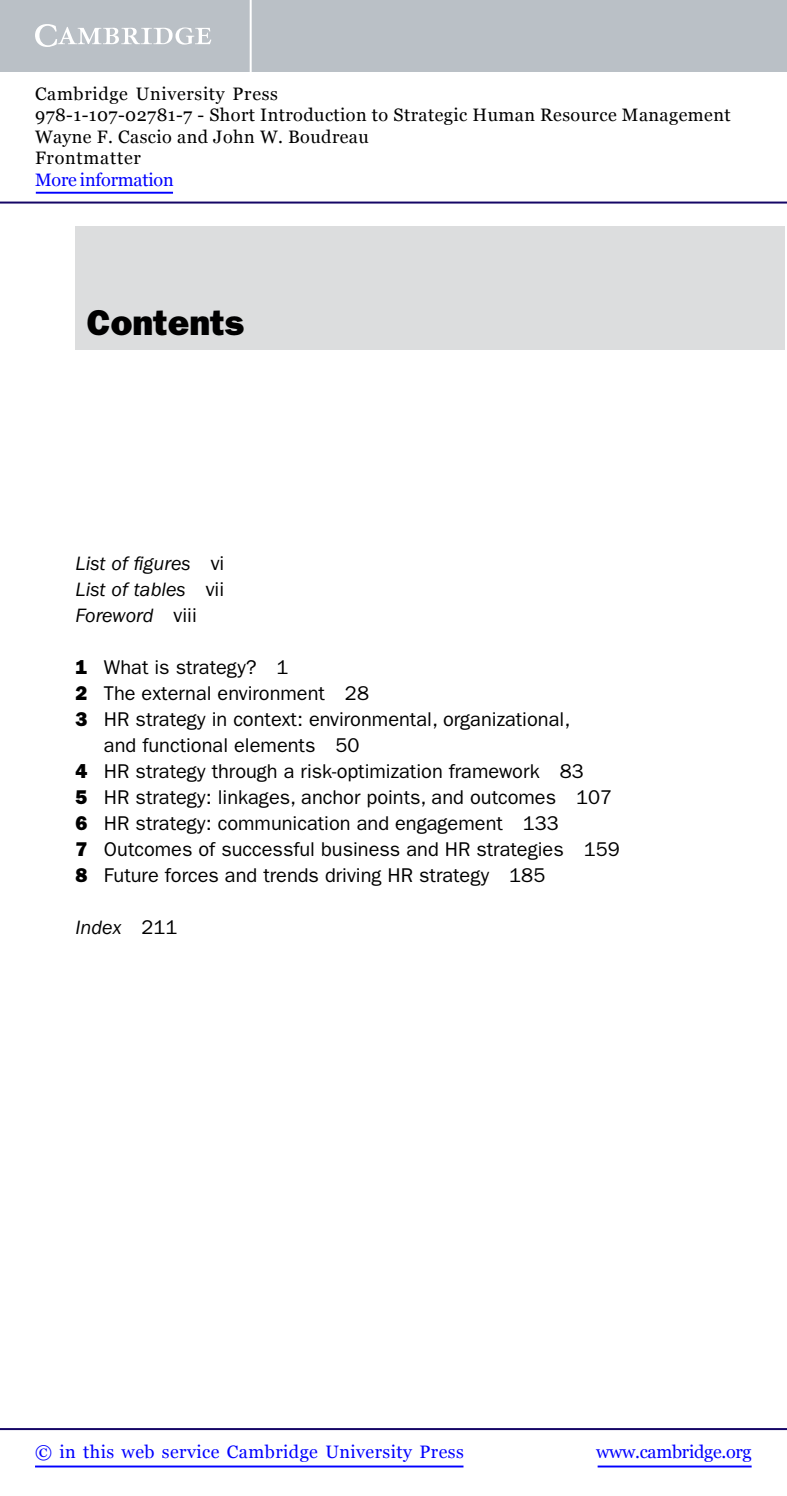
<style>
.page{position:relative;width:787px;height:1496px;background:#fff}
.page>*{position:absolute;margin:0;border:0;box-sizing:border-box;transform-origin:0 0}
.t1{font:36px "ITC Franklin Gothic Std Hvy";color:#000}
.t2{font:20px "ITC Franklin Gothic Std";color:#000}
.t3{font:italic 20px/26px "ITC Franklin Gothic Std";color:#000;text-align:justify}
.t4{font:18px/21.6px "Georgia";letter-spacing:.025em;color:#000}
.t5{font:18px "Georgia";letter-spacing:.025em;color:#00f}
.t6{font:18px "Georgia";letter-spacing:-.015em;color:#00f}
.t7{font:18px "Georgia";letter-spacing:-.01em;color:#00f}
.s1{font-style:normal}
.s2{font-family:"ITC Franklin Gothic Std Hvy"}
</style>
<div class="page">
<div style="left:76px;top:226px;width:708px;height:123px;background:#dcddde"></div>
<hr style="left:597px;top:1466px;width:154px;height:1px;background:#00f">
<hr style="left:0;top:1428px;width:786px;height:2px;background:#150666">
<hr style="left:35px;top:1466px;width:428px;height:1px;background:#00f">
<div style="left:0;top:0;width:786px;height:72px;background:#bac0c6"></div>
<svg style="left:35px;top:24px;width:176px;height:23px"></svg>
<hr style="left:249px;top:0;width:2px;height:72px;background:#fff">
<hr style="left:0;top:202px;width:786px;height:2px;background:#150666">
<hr style="left:36px;top:192px;width:137px;height:2px;background:#00f">
<p class="t4" style="left:35px;top:83px;width:696px">Cambridge University Press<br>978-1-107-02781-7 - Short Introduction to Strategic Human Resource Management Wayne F. Cascio and John W. Boudreau<br>Frontmatter</p>
<p class="t7" style="left:35px;top:170px;width:140px">More information</p>
<p class="t1" style="left:87px;top:302px;width:158px">Contents</p>
<p class="t3" style="left:76px;top:550px;width:150px">List of figures <span class="s1">vi </span>List of tables <span class="s1">vii </span>Foreword <span class="s1">viii</span></p>
<p class="t2" style="left:76px;top:656px;width:214px"><span class="s2">1</span> What is strategy? 1</p>
<p class="t2" style="left:76px;top:682px;width:295px"><span class="s2">2</span> The external environment 28</p>
<p class="t2" style="left:76px;top:708px;width:496px"><span class="s2">3</span> HR strategy in context: environmental, organizational,</p>
<p class="t2" style="left:104px;top:734px;width:257px">and functional elements 50</p>
<p class="t2" style="left:76px;top:760px;width:509px"><span class="s2">4</span> HR strategy through a risk-optimization framework 83</p>
<p class="t2" style="left:76px;top:786px;width:537px"><span class="s2">5</span> HR strategy: linkages, anchor points, and outcomes 107</p>
<p class="t2" style="left:76px;top:812px;width:484px"><span class="s2">6</span> HR strategy: communication and engagement 133</p>
<p class="t2" style="left:76px;top:838px;width:545px"><span class="s2">7</span> Outcomes of successful business and HR strategies 159</p>
<p class="t2" style="left:76px;top:864px;width:471px"><span class="s2">8</span> Future forces and trends driving HR strategy 185</p>
<p class="t3" style="left:76px;top:914px;width:103px">Index <span class="s1">211</span></p>
<p class="t5" style="left:35px;top:1442px;width:430px">© in this web service Cambridge University Press</p>
<p class="t6" style="left:595px;top:1442px;width:157px">www.cambridge.org</p>
</div>
